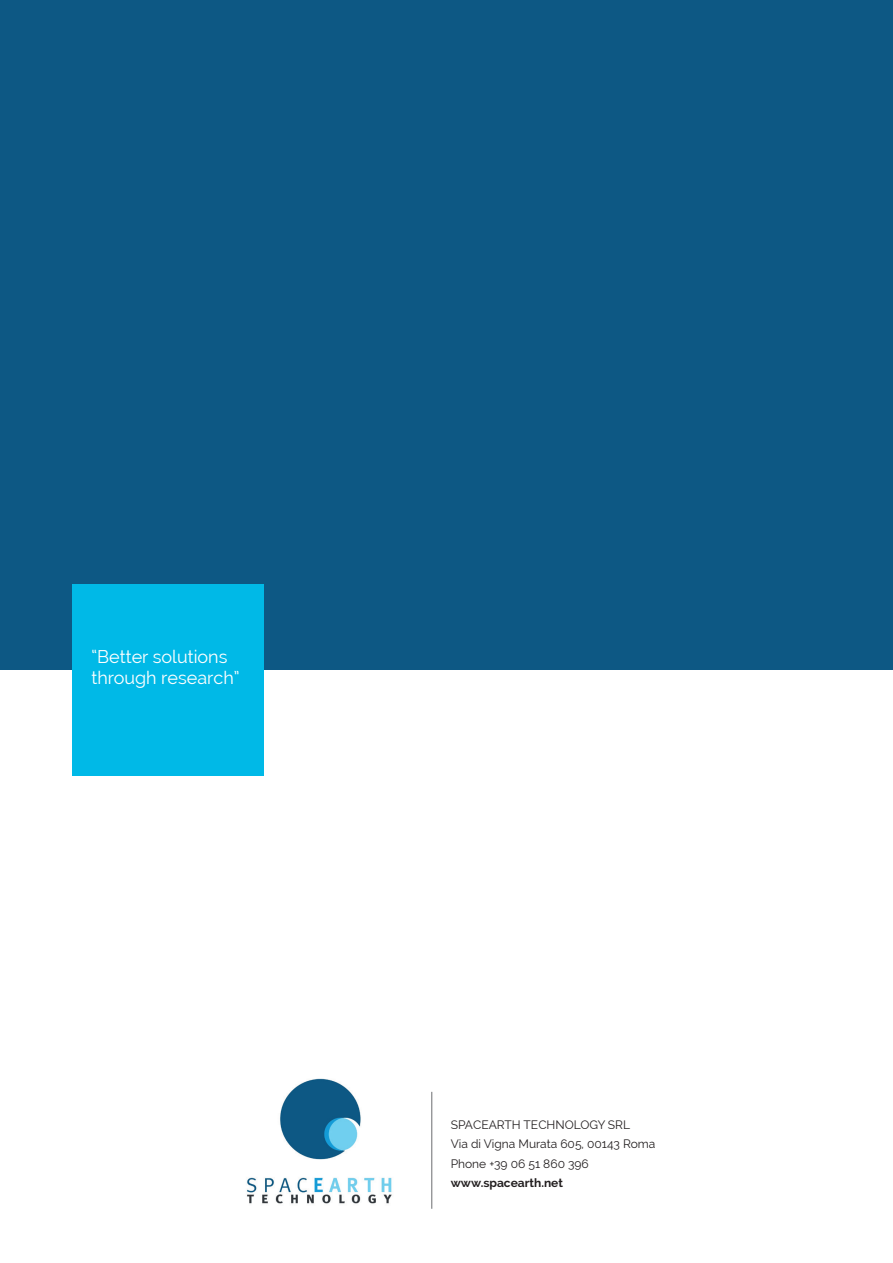
<style>
.page{position:relative;width:893px;height:1263px;background:#fff}
.page>*{position:absolute;margin:0;border:0;box-sizing:border-box;transform-origin:0 0}
.t1{font:18px/21px "Raleway";color:#fff}
.t2{font:12px/19.5px "Raleway";color:#231f20}
.t3{font:700 12px "Raleway";color:#231f20}
</style>
<div class="page">
<div style="left:0;top:0;width:893px;height:670px;background:#0d5884"></div>
<img style="left:247px;top:1078px;width:145px;height:126px">
<hr style="left:432px;top:1092px;width:1px;height:117px;background:#6c6d70">
<div style="left:72px;top:585px;width:192px;height:191px;background:#00b9e7"></div>
<h1 class="t1" style="left:91px;top:646px;width:150px">“Better solutions through research”</h1>
<p class="t2" style="left:451px;top:1114px;width:206px">SPACEARTH TECHNOLOGY SRL<br>Via di Vigna Murata 605, 00143 Roma<br>Phone +39 06 51 860 396</p>
<p class="t3" style="left:451px;top:1176px;width:114px">www.spacearth.net</p>
</div>
